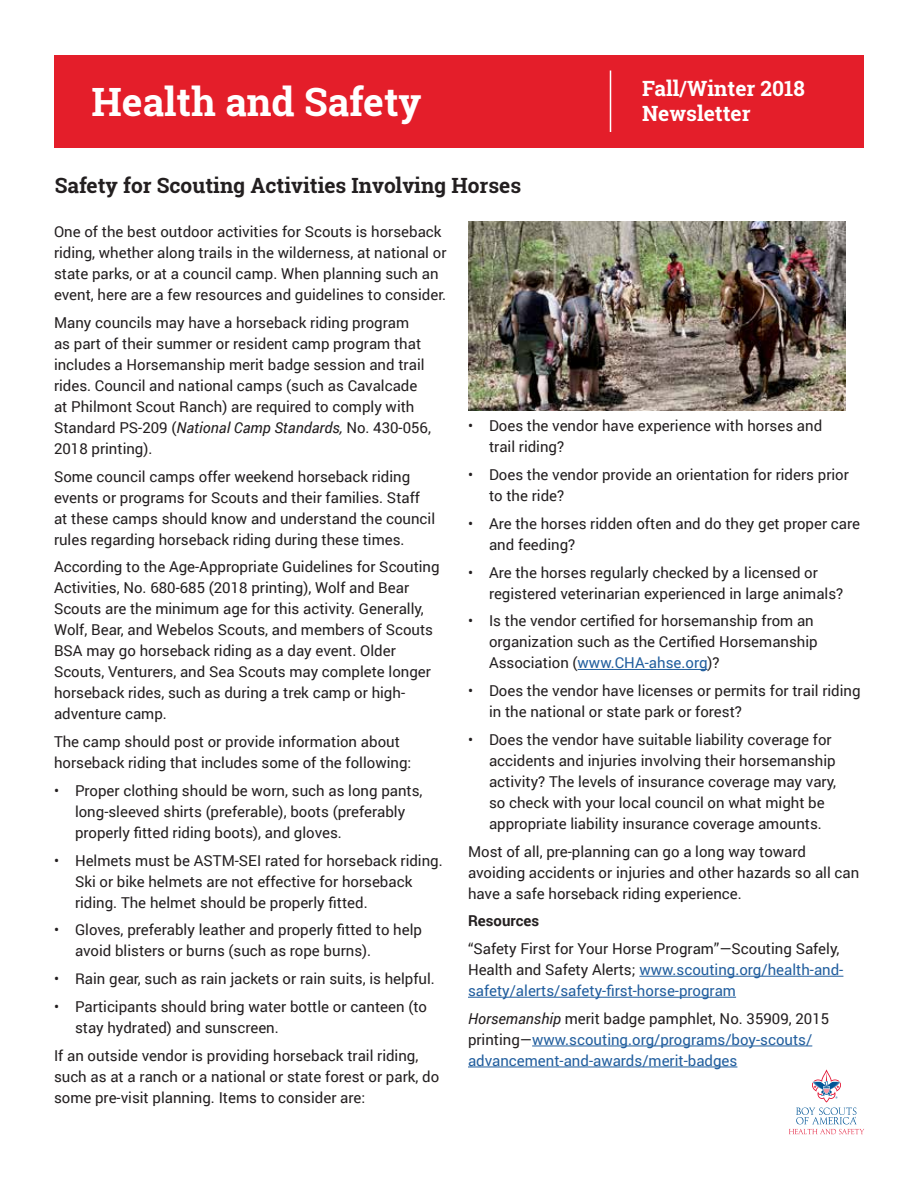
<style>
.page{position:relative;width:918px;height:1188px;background:#fff}
.page>*{position:absolute;margin:0;border:0;box-sizing:border-box;transform-origin:0 0}
.t1{font:700 39px "Roboto Slab";color:#fff}
.t2{font:700 21px "Roboto Slab";color:#231f20}
.t3{font:700 21px/25.2px "Roboto Slab";color:#fff}
.t4{font:15px/21px "Roboto";color:#231f20}
.t5{font:15px/21px "Roboto";color:#215e9e}
.t6{font:700 15px "Roboto";color:#231f20}
.s1{font-style:italic}
.s2{color:#215e9e}
.s3{font-style:italic;color:#231f20}
.s4{color:#231f20}
</style>
<div class="page">
<div style="left:54px;top:55px;width:810px;height:93px;background:#e41e2a"></div>
<hr style="left:610px;top:70px;width:1px;height:62px;background:#fff">
<hr style="left:578px;top:669px;width:130px;height:1px;background:#215e9e">
<hr style="left:639px;top:976px;width:204px;height:1px;background:#215e9e">
<hr style="left:468px;top:997px;width:268px;height:1px;background:#215e9e">
<hr style="left:532px;top:1046px;width:280px;height:1px;background:#215e9e">
<hr style="left:468px;top:1067px;width:269px;height:1px;background:#215e9e">
<svg style="left:789px;top:1069px;width:75px;height:65px"></svg>
<img style="left:469px;top:221px;width:377px;height:189px">
<h1 class="t1" style="left:92px;top:75px;width:332px">Health and Safety</h1>
<h2 class="t3" style="left:642px;top:75px;width:164px">Fall/Winter 2018<br>Newsletter</h2>
<h2 class="t2" style="left:55px;top:171px;width:468px">Safety for Scouting Activities Involving Horses</h2>
<p class="t4" style="left:54px;top:221px;width:394px">One of the best outdoor activities for Scouts is horseback riding, whether along trails in the wilderness, at national or state parks, or at a council camp. When planning such an event, here are a few resources and guidelines to consider.</p>
<p class="t4" style="left:54px;top:311px;width:379px">Many councils may have a horseback riding program<br>as part of their summer or resident camp program that includes a Horsemanship merit badge session and trail rides. Council and national camps (such as Cavalcade at Philmont Scout Ranch) are required to comply with Standard PS-209 (<span class="s1">National Camp Standards,</span> No. 430-056, 2018 printing).</p>
<p class="t4" style="left:54px;top:465px;width:383px">Some council camps offer weekend horseback riding events or programs for Scouts and their families. Staff at these camps should know and understand the council rules regarding horseback riding during these times.</p>
<p class="t4" style="left:54px;top:556px;width:387px">According to the Age-Appropriate Guidelines for Scouting Activities, No. 680-685 (2018 printing), Wolf and Bear Scouts are the minimum age for this activity. Generally, Wolf, Bear, and Webelos Scouts, and members of Scouts BSA may go horseback riding as a day event. Older Scouts, Venturers, and Sea Scouts may complete longer horseback rides, such as during a trek camp or high&shy;adventure camp.</p>
<p class="t4" style="left:54px;top:731px;width:359px">The camp should post or provide information about horseback riding that includes some of the following:</p>
<p class="t4" style="left:75px;top:779px;width:349px;text-indent:-21px">• Proper clothing should be worn, such as long pants, long-sleeved shirts (preferable), boots (preferably properly fitted riding boots), and gloves.</p>
<p class="t4" style="left:75px;top:849px;width:369px;text-indent:-21px">• Helmets must be ASTM-SEI rated for horseback riding.<br>Ski or bike helmets are not effective for horseback riding. The helmet should be properly fitted.</p>
<p class="t4" style="left:75px;top:919px;width:349px;text-indent:-21px">• Gloves, preferably leather and properly fitted to help avoid blisters or burns (such as rope burns).</p>
<p class="t4" style="left:54px;top:968px;width:382px">• Rain gear, such as rain jackets or rain suits, is helpful.</p>
<p class="t4" style="left:75px;top:995px;width:354px;text-indent:-21px">• Participants should bring water bottle or canteen (to stay hydrated) and sunscreen.</p>
<p class="t4" style="left:54px;top:1044px;width:387px">If an outside vendor is providing horseback trail riding, such as at a ranch or a national or state forest or park, do some pre-visit planning. Items to consider are:</p>
<p class="t4" style="left:489px;top:415px;width:335px;text-indent:-21px">• Does the vendor have experience with horses and trail riding?</p>
<p class="t4" style="left:489px;top:464px;width:361px;text-indent:-21px">• Does the vendor provide an orientation for riders prior to the ride?</p>
<p class="t4" style="left:489px;top:512px;width:373px;text-indent:-21px">• Are the horses ridden often and do they get proper care and feeding?</p>
<p class="t4" style="left:489px;top:561px;width:356px;text-indent:-21px">• Are the horses regularly checked by a licensed or registered veterinarian experienced in large animals?</p>
<p class="t4" style="left:489px;top:610px;width:330px;text-indent:-21px">• Is the vendor certified for horsemanship from an organization such as the Certified Horsemanship<br>Association (<span class="s2">www.CHA-ahse.org</span>)?</p>
<p class="t4" style="left:489px;top:680px;width:373px;text-indent:-21px">• Does the vendor have licenses or permits for trail riding in the national or state park or forest?</p>
<p class="t4" style="left:489px;top:728px;width:349px;text-indent:-21px">• Does the vendor have suitable liability coverage for accidents and injuries involving their horsemanship activity? The levels of insurance coverage may vary, so check with your local council on what might be appropriate liability insurance coverage amounts.</p>
<p class="t4" style="left:468px;top:840px;width:393px">Most of all, pre-planning can go a long way toward avoiding accidents or injuries and other hazards so all can have a safe horseback riding experience.</p>
<p class="t6" style="left:468px;top:910px;width:73px">Resources</p>
<p class="t4" style="left:468px;top:938px;width:377px">“Safety First for Your Horse Program”—Scouting Safely,<br>Health and Safety Alerts; <span class="s2">www.scouting.org/health-and&shy;safety/alerts/safety-first-horse-program</span></p>
<p class="t5" style="left:468px;top:1007px;width:363px"><span class="s3">Horsemanship</span> <span class="s4">merit badge pamphlet, No. 35909, 2015 printing—</span>www.scouting.org/programs/boy-scouts/ advancement-and-awards/merit-badges</p>
</div>
